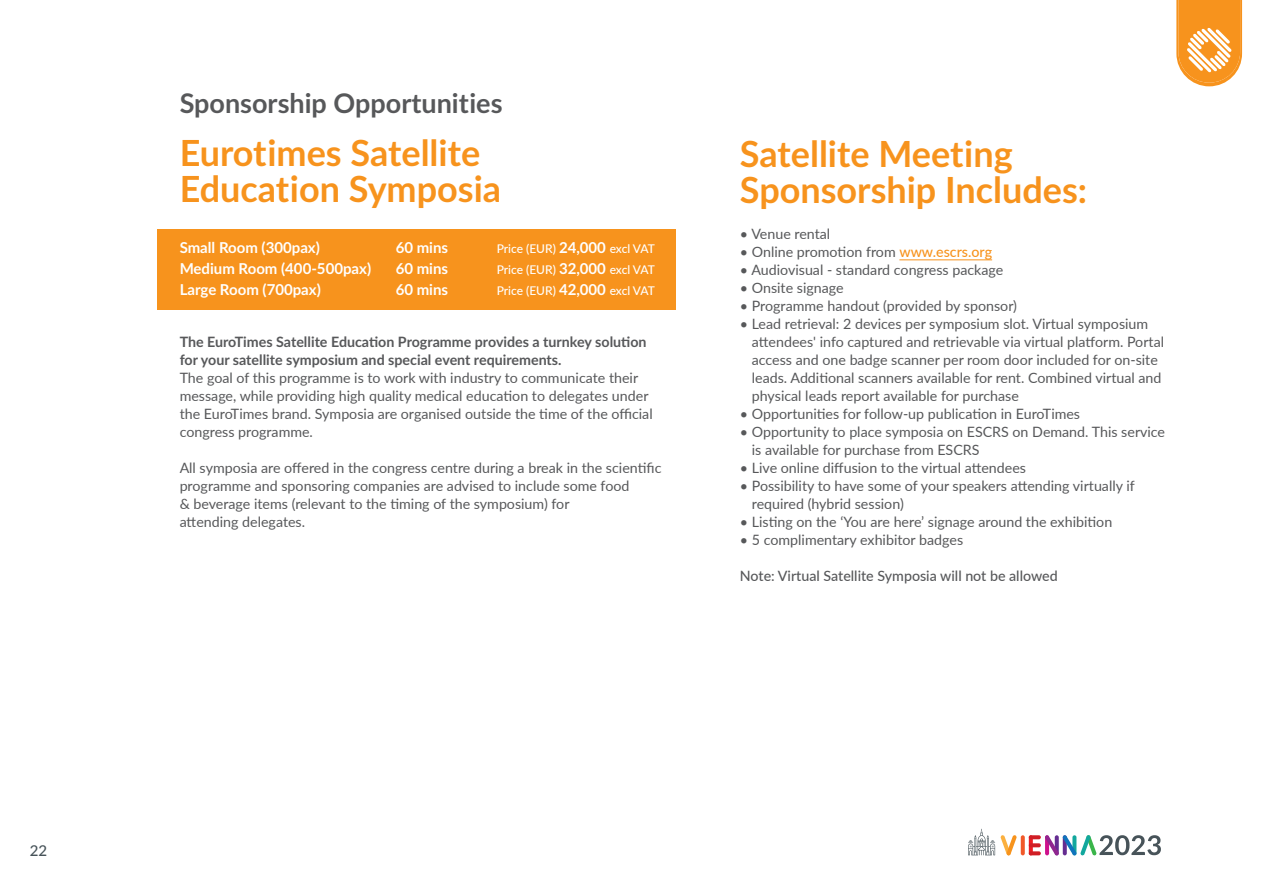
<style>
.page{position:relative;width:1263px;height:893px;background:#fff}
.page>*{position:absolute;margin:0;border:0;box-sizing:border-box;transform-origin:0 0}
.h2_yellow{font:700 36px/36px "Lato";color:#f7931d}
.h2_red{font:700 36px/36px "Lato";color:#f7931d}
.h3_blue{font:700 27px "Lato";color:#57585a}
.sponsor_title{font:700 15px "Lato";color:#fff}
.t1{font:500 15px "Lato";color:#475359}
.body{font:14.25px/18px "Lato";color:#57585a}
.sponsor_intro{font:14.25px/18px "Lato";color:#57585a}
.sponsor_description{font:14.25px/18px "Lato";color:#57585a}
.sponsor_intro-2{font:500 14.25px "Lato";color:#57585a}
.sponsor_title-2{font:500 12px "Lato";letter-spacing:-.005em;color:#fff}
.s1{font-weight:700;font-size:15px}
.s2{font-weight:700}
.s3{font-weight:500;color:#f7931d}
</style>
<div class="page">
<div style="left:157px;top:230px;width:518px;height:80px;background:#f7931d"></div>
<hr style="left:899px;top:260px;width:93px;height:1px;background:#f7931d">
<svg style="left:1176px;top:0;width:66px;height:86px"></svg>
<svg style="left:1021px;top:835px;width:4px;height:20px"></svg>
<svg style="left:1045px;top:835px;width:116px;height:21px"></svg>
<svg style="left:1029px;top:835px;width:4px;height:20px"></svg>
<svg style="left:1029px;top:835px;width:12px;height:4px"></svg>
<svg style="left:1029px;top:843px;width:12px;height:4px"></svg>
<svg style="left:1029px;top:851px;width:12px;height:4px"></svg>
<svg style="left:968px;top:829px;width:49px;height:27px"></svg>
<p class="t1" style="left:30px;top:839px;width:19px">22</p>
<p class="h3_blue" style="left:180px;top:83px;width:324px">Sponsorship Opportunities</p>
<p class="h2_red" style="left:180px;top:133px;width:323px">Eurotimes Satellite<br>Education Symposia</p>
<p class="sponsor_title" style="left:180px;top:237px;width:142px">Small Room (300pax)</p>
<p class="sponsor_title" style="left:396px;top:237px;width:54px">60 mins</p>
<p class="sponsor_title-2" style="left:497px;top:240px;width:160px">Price (EUR) <span class="s1">24,000</span> excl VAT</p>
<p class="sponsor_title" style="left:180px;top:258px;width:193px">Medium Room (400-500pax)</p>
<p class="sponsor_title" style="left:396px;top:258px;width:54px">60 mins</p>
<p class="sponsor_title-2" style="left:497px;top:261px;width:160px">Price (EUR) <span class="s1">32,000</span> excl VAT</p>
<p class="sponsor_title" style="left:180px;top:279px;width:143px">Large Room (700pax)</p>
<p class="sponsor_title" style="left:396px;top:279px;width:54px">60 mins</p>
<p class="sponsor_title-2" style="left:497px;top:282px;width:160px">Price (EUR) <span class="s1">42,000</span> excl VAT</p>
<p class="sponsor_intro" style="left:180px;top:332px;width:475px"><span class="s2">The EuroTimes Satellite Education Programme provides a turnkey solution for your satellite symposium and special event requirements.<br></span>The goal of this programme is to work with industry to communicate their message, while providing high quality medical education to delegates under the EuroTimes brand. Symposia are organised outside the time of the official congress programme.</p>
<p class="sponsor_description" style="left:180px;top:458px;width:483px">All symposia are offered in the congress centre during a break in the scientific programme and sponsoring companies are advised to include some food<br>&amp; beverage items (relevant to the timing of the symposium) for<br>attending delegates.</p>
<p class="h2_yellow" style="left:740px;top:134px;width:349px">Satellite Meeting<br>Sponsorship Includes:</p>
<p class="body" style="left:740px;top:224px;width:92px">• Venue rental</p>
<p class="body" style="left:740px;top:242px;width:254px">• Online promotion from <span class="s3">www.escrs.org</span></p>
<p class="body" style="left:740px;top:260px;width:265px">• Audiovisual - standard congress package</p>
<p class="body" style="left:740px;top:278px;width:105px">• Onsite signage</p>
<p class="body" style="left:740px;top:296px;width:279px">• Programme handout (provided by sponsor)</p>
<p class="body" style="left:752px;top:314px;width:414px;text-indent:-12px">• Lead retrieval: 2 devices per symposium slot. Virtual symposium attendees' info captured and retrievable via virtual platform. Portal access and one badge scanner per room door included for on-site leads. Additional scanners available for rent. Combined virtual and physical leads report available for purchase</p>
<p class="body" style="left:740px;top:404px;width:342px">• Opportunities for follow-up publication in EuroTimes</p>
<p class="body" style="left:752px;top:422px;width:415px;text-indent:-12px">• Opportunity to place symposia on ESCRS on Demand. This service is available for purchase from ESCRS</p>
<p class="body" style="left:740px;top:458px;width:288px">• Live online diffusion to the virtual attendees</p>
<p class="body" style="left:752px;top:476px;width:384px;text-indent:-12px">• Possibility to have some of your speakers attending virtually if required (hybrid session)</p>
<p class="body" style="left:740px;top:512px;width:374px">• Listing on the ‘You are here’ signage around the exhibition</p>
<p class="body" style="left:740px;top:530px;width:225px">• 5 complimentary exhibitor badges</p>
<p class="sponsor_intro-2" style="left:740px;top:565px;width:319px">Note: Virtual Satellite Symposia will not be allowed</p>
</div>
